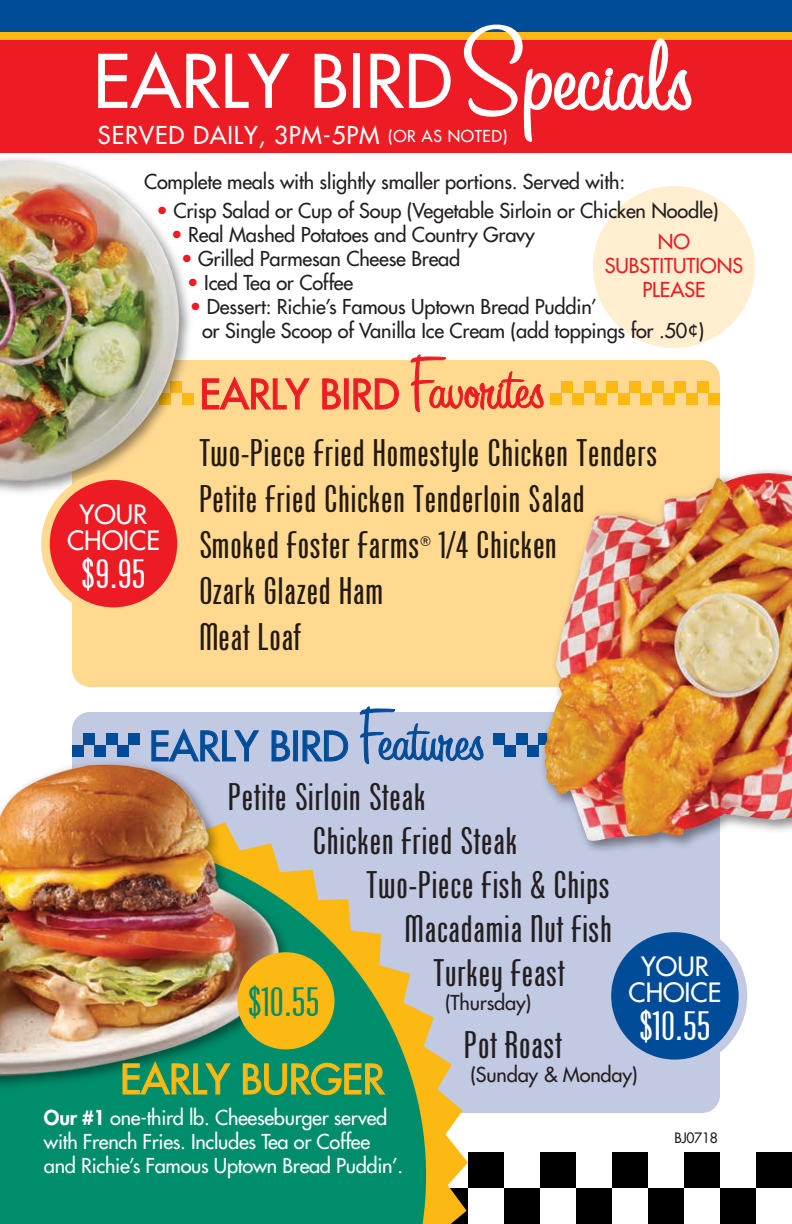
<style>
.page{position:relative;width:792px;height:1224px;background:#fff}
.page>*{position:absolute;margin:0;border:0;box-sizing:border-box;transform-origin:0 0}
.t1{font:72px "Futura";color:#fff}
.t2{font:40px "Futura";color:#ed1c24}
.t3{font:40px "Futura";color:#004c98}
.t4{font:40px "Futura";color:#fdb913}
.t5{font:38.8px "Cg Phenix American";color:#fff;scale:1.2 1}
.t6{font:38.8px "Cg Phenix American";color:#008d6b;scale:1.2 1}
.t7{font:36px/46px "Cg Phenix American";letter-spacing:-.01em;color:#231f20;scale:1.2 1}
.t8{font:26px/26px "Futura";color:#fff;text-align:center}
.t9{font:24px "Futura";letter-spacing:.035em;color:#fff}
.t10{font:20px/24px "Futura";letter-spacing:-.01em;color:#231f20}
.t11{font:20px/24px "Futura";letter-spacing:-.015em;color:#fff}
.t12{font:20px/24px "Futura";color:#ed1c24;text-align:center}
.t13{font:14px "Futura";letter-spacing:-.02em;color:#231f20}
.s1{font-family:"Sign Painter House Casual";font-size:120px}
.s2{font-size:16px}
.s3{color:#ed1c24}
.s4{font-family:"Sign Painter House Casual";font-size:72px}
.s5{font-weight:800}
</style>
<div class="page">
<div style="left:72px;top:360px;width:648px;height:327px;background:#ffd990;border-radius:18px"></div>
<div style="left:0;top:36px;width:792px;height:117px;background:#ed1c24"></div>
<div style="left:0;top:0;width:792px;height:36px;background:#004c98"></div>
<div style="left:0;top:32px;width:792px;height:8px;background:#fdb913"></div>
<div style="left:550px;top:394px;width:11px;height:11px;background:#fdb913"></div>
<div style="left:573px;top:394px;width:11px;height:11px;background:#fdb913"></div>
<div style="left:561px;top:382px;width:12px;height:11px;background:#fdb913"></div>
<div style="left:584px;top:382px;width:11px;height:11px;background:#fdb913"></div>
<div style="left:595px;top:394px;width:12px;height:11px;background:#fdb913"></div>
<div style="left:618px;top:394px;width:11px;height:11px;background:#fdb913"></div>
<div style="left:641px;top:394px;width:11px;height:11px;background:#fdb913"></div>
<div style="left:664px;top:394px;width:11px;height:11px;background:#fdb913"></div>
<div style="left:686px;top:394px;width:11px;height:11px;background:#fdb913"></div>
<div style="left:709px;top:394px;width:11px;height:11px;background:#fdb913"></div>
<div style="left:607px;top:382px;width:11px;height:11px;background:#fdb913"></div>
<div style="left:630px;top:382px;width:11px;height:11px;background:#fdb913"></div>
<div style="left:652px;top:382px;width:11px;height:11px;background:#fdb913"></div>
<div style="left:675px;top:382px;width:11px;height:11px;background:#fdb913"></div>
<div style="left:698px;top:382px;width:11px;height:11px;background:#fdb913"></div>
<div style="left:72px;top:712px;width:648px;height:401px;background:#c2c9e3;border-radius:18px"></div>
<div style="left:505px;top:746px;width:11px;height:11px;background:#004c98"></div>
<div style="left:527px;top:746px;width:11px;height:11px;background:#004c98"></div>
<div style="left:493px;top:734px;width:11px;height:11px;background:#004c98"></div>
<div style="left:516px;top:734px;width:11px;height:11px;background:#004c98"></div>
<div style="left:756px;top:1152px;width:36px;height:36px;background:#000"></div>
<div style="left:720px;top:1188px;width:36px;height:36px;background:#000"></div>
<div style="left:468px;top:1152px;width:36px;height:36px;background:#000"></div>
<div style="left:540px;top:1152px;width:36px;height:36px;background:#000"></div>
<div style="left:504px;top:1188px;width:36px;height:36px;background:#000"></div>
<div style="left:612px;top:1152px;width:36px;height:36px;background:#000"></div>
<div style="left:576px;top:1188px;width:36px;height:36px;background:#000"></div>
<div style="left:684px;top:1152px;width:36px;height:36px;background:#000"></div>
<div style="left:648px;top:1188px;width:36px;height:36px;background:#000"></div>
<svg style="left:0;top:869px;width:468px;height:355px;fill:#008d6b"></svg>
<img style="left:0;top:160px;width:194px;height:330px">
<img style="left:0;top:712px;width:297px;height:384px">
<div style="left:237px;top:952px;width:98px;height:97px;background:#fdb913;border-radius:50%"></div>
<div style="left:593px;top:186px;width:162px;height:162px;background:#ffeecf;border-radius:50%"></div>
<svg style="left:463px;top:24px;width:229px;height:118px"></svg>
<svg style="left:411px;top:355px;width:133px;height:58px"></svg>
<svg style="left:202px;top:377px;width:107px;height:32px"></svg>
<svg style="left:323px;top:379px;width:18px;height:30px"></svg>
<div style="left:344px;top:379px;width:4px;height:30px;border:1px solid #ed1c24"></div>
<svg style="left:354px;top:379px;width:45px;height:30px"></svg>
<svg style="left:360px;top:707px;width:124px;height:58px"></svg>
<svg style="left:152px;top:729px;width:107px;height:32px"></svg>
<svg style="left:272px;top:731px;width:18px;height:30px"></svg>
<div style="left:294px;top:731px;width:4px;height:30px;border:1px solid #004c98"></div>
<svg style="left:303px;top:731px;width:45px;height:30px"></svg>
<svg style="left:123px;top:1062px;width:107px;height:32px;background:#2c935a"></svg>
<svg style="left:243px;top:1063px;width:142px;height:32px;background:#339558"></svg>
<div style="left:607px;top:928px;width:136px;height:136px;background:#004c98;border-radius:50%"></div>
<div style="left:603px;top:924px;width:144px;height:144px;border:9px solid #c2c9e3;border-radius:50%"></div>
<div style="left:45px;top:476px;width:137px;height:136px;background:#ed1c24;border-radius:50%"></div>
<div style="left:41px;top:471px;width:145px;height:145px;border:9px solid #ffd990;border-radius:50%"></div>
<img style="left:535px;top:470px;width:257px;height:381px">
<img style="left:542px;top:473px;width:250px;height:370px">
<h1 class="t1" style="left:93px;top:35px;width:603px">EARLY BIRD<span class="s1">Specials</span></h1>
<p class="t9" style="left:98px;top:120px;width:411px">SERVED DAILY, 3PM-5PM <span class="s2">(OR AS NOTED)</span></p>
<p class="t10" style="left:144px;top:169px;width:483px">Complete meals with slightly smaller portions. Served with:</p>
<p class="t10" style="left:156px;top:198px;width:564px"><span class="s3">•</span> Crisp Salad or Cup of Soup (Vegetable Sirloin or Chicken Noodle)</p>
<p class="t10" style="left:171px;top:222px;width:365px"><span class="s3">•</span> Real Mashed Potatoes and Country Gravy</p>
<p class="t10" style="left:181px;top:246px;width:281px"><span class="s3">•</span> Grilled Parmesan Cheese Bread</p>
<p class="t10" style="left:187px;top:270px;width:167px"><span class="s3">•</span> Iced Tea or Coffee</p>
<p class="t10" style="left:202px;top:294px;width:504px;text-indent:-12px"><span class="s3">•</span> Dessert: Richie’s Famous Uptown Bread Puddin’<br>or Single Scoop of Vanilla Ice Cream (add toppings for .50¢)</p>
<p class="t12" style="left:605px;top:229px;width:140px">NO<br>SUBSTITUTIONS<br>PLEASE</p>
<h3 class="t8" style="left:67px;top:501px;width:94px">YOUR<br>CHOICE</h3>
<h3 class="t5" style="left:81px;top:551px;width:56px">$9.95</h3>
<h2 class="t2" style="left:200px;top:368px;width:347px">EARLY BIRD <span class="s4">Favorites</span></h2>
<h3 class="t7" style="left:198px;top:430px;width:385px">Two-Piece Fried Homestyle Chicken Tenders<br>Petite Fried Chicken Tenderloin Salad<br>Smoked Foster Farms<sup>®</sup> 1/4 Chicken<br>Ozark Glazed Ham<br>Meat Loaf</h3>
<h2 class="t3" style="left:149px;top:720px;width:338px">EARLY BIRD <span class="s4">Features</span></h2>
<h3 class="t7" style="left:227px;top:774px;width:167px">Petite Sirloin Steak</h3>
<h3 class="t7" style="left:313px;top:818px;width:173px">Chicken Fried Steak</h3>
<h3 class="t7" style="left:366px;top:862px;width:205px">Two-Piece Fish &amp; Chips</h3>
<h3 class="t7" style="left:404px;top:906px;width:175px">Macadamia Nut Fish</h3>
<h3 class="t7" style="left:433px;top:950px;width:112px">Turkey Feast</h3>
<p class="t10" style="left:445px;top:990px;width:88px">(Thursday)</p>
<h3 class="t7" style="left:464px;top:1022px;width:84px">Pot Roast</h3>
<p class="t10" style="left:470px;top:1062px;width:169px">(Sunday &amp; Monday)</p>
<p class="t11" style="left:44px;top:1106px;width:361px"><span class="s5">Our #1</span> one-third lb. Cheeseburger served with French Fries. Includes Tea or Coffee and Richie’s Famous Uptown Bread Puddin’.</p>
<h3 class="t8" style="left:629px;top:954px;width:94px">YOUR<br>CHOICE</h3>
<h3 class="t5" style="left:639px;top:1003px;width:62px">$10.55</h3>
<h3 class="t6" style="left:248px;top:979px;width:62px">$10.55</h3>
<h2 class="t4" style="left:120px;top:1053px;width:266px">EARLY BURGER</h2>
<p class="t13" style="left:674px;top:1129px;width:45px">BJ0718</p>
</div>
